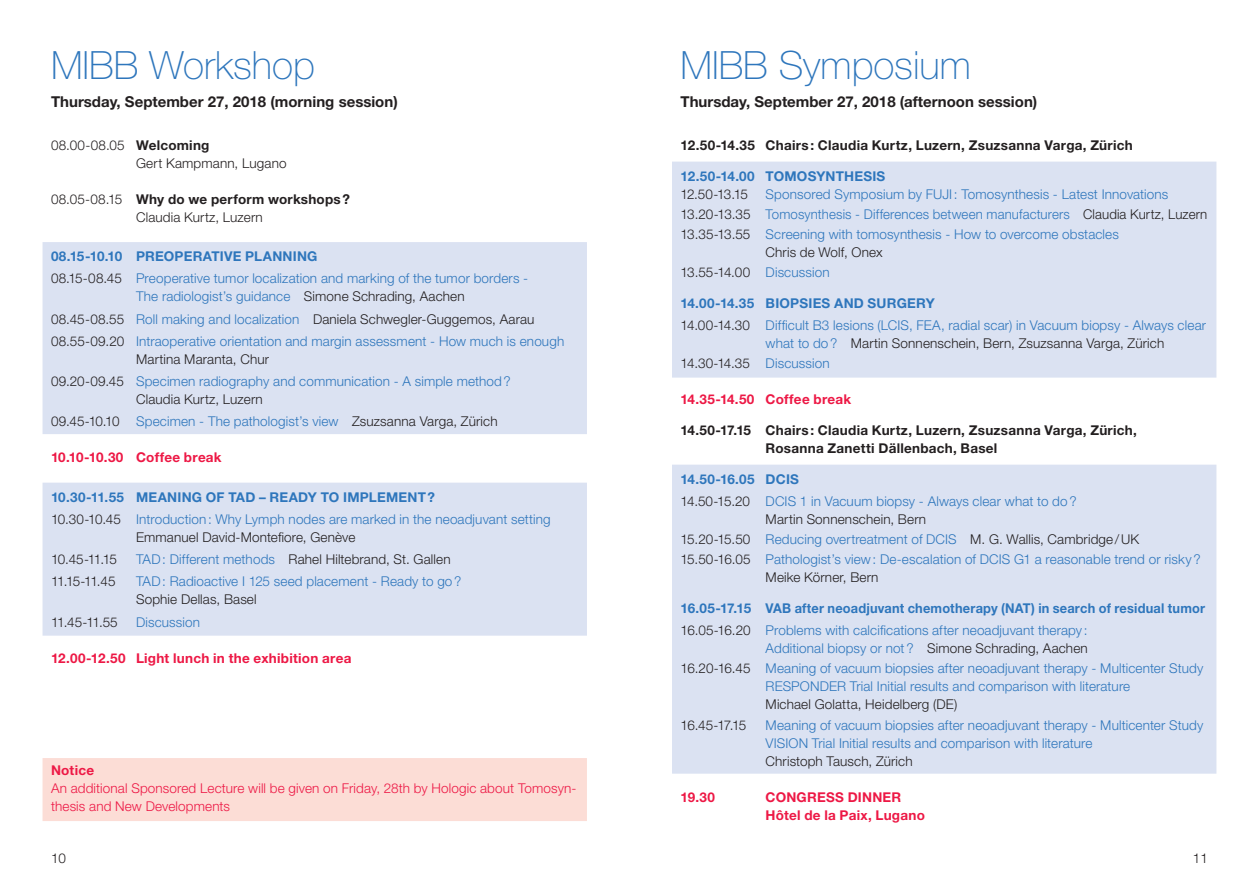
<style>
.page{position:relative;width:1259px;height:893px;background:#fff}
.page>*{position:absolute;margin:0;border:0;box-sizing:border-box;transform-origin:0 0}
.t1{font:100 39px "Helvetica Neue LT Std";color:#2e76bc}
.t2{font:700 15px "Helvetica Neue LT Std";color:#231f20}
.t3{font:300 13.5px/22.2px "Helvetica Neue LT Std";letter-spacing:.01em;color:#2e76bc}
.t4{font:300 13.5px/18px "Helvetica Neue LT Std";letter-spacing:.01em;color:#231f20}
.t5{font:700 13.5px/22.2px "Helvetica Neue LT Std";letter-spacing:.015em;color:#2e76bc}
.t6{font:700 13.5px/18px "Helvetica Neue LT Std";letter-spacing:.02em;color:#231f20}
.t7{font:700 13.5px/18px "Helvetica Neue LT Std";letter-spacing:.015em;color:#ed1845}
.t8{font:300 13.5px/18px "Helvetica Neue LT Std";letter-spacing:.01em;color:#ed1845}
.s1{font-weight:700}
.s2{color:#231f20}
.s3{color:#2e76bc}
.s4{font-weight:300;color:#231f20}
.s5{font-weight:300}
</style>
<div class="page">
<div style="left:43px;top:242px;width:544px;height:192px;background:#dbe2f2"></div>
<div style="left:43px;top:483px;width:544px;height:153px;background:#dbe2f2"></div>
<div style="left:672px;top:162px;width:544px;height:216px;background:#dbe2f2"></div>
<div style="left:672px;top:465px;width:544px;height:309px;background:#dbe2f2"></div>
<div style="left:43px;top:758px;width:544px;height:63px;background:#fcddd6"></div>
<h1 class="t1" style="left:51px;top:43px;width:265px">MIBB Workshop</h1>
<p class="t2" style="left:51px;top:92px;width:348px">Thursday, September 27, 2018 (morning session)</p>
<p class="t4" style="left:136px;top:136px;width:152px;text-indent:-85px">08.00-08.05 <span class="s1">Welcoming<br></span>Gert Kampmann, Lugano</p>
<p class="t4" style="left:51px;top:190px;width:300px;text-align:center">08.05-08.15 <span class="s1">Why do we perform workshops?<br></span>Claudia Kurtz, Luzern</p>
<p class="t3" style="left:51px;top:245px;width:479px"><span class="s1">08.15-10.10 PREOPERATIVE PLANNING<br></span><span class="s2">08.15-08.45</span> Preoperative tumor localization and marking of the tumor borders -</p>
<p class="t3" style="left:51px;top:285px;width:515px;text-indent:85px">The radiologist’s guidance <span class="s2">Simone Schrading, Aachen<br>08.45-08.55</span> Roll making and localization <span class="s2">Daniela Schwegler-Guggemos, Aarau<br>08.55-09.20</span> Intraoperative orientation and margin assessment - How much is enough</p>
<p class="t3" style="left:51px;top:348px;width:461px;text-indent:85px"><span class="s2">Martina Maranta, Chur<br>09.20-09.45</span> Specimen radiography and communication - A simple method?</p>
<p class="t4" style="left:51px;top:388px;width:448px;line-height:22.2px;text-indent:85px">Claudia Kurtz, Luzern<br>09.45-10.10 <span class="s3">Specimen - The pathologist’s view</span> Zsuzsanna Varga, Zürich</p>
<p class="t7" style="left:51px;top:448px;width:172px">10.10-10.30 Coffee break</p>
<p class="t3" style="left:51px;top:486px;width:501px"><span class="s1">10.30-11.55 MEANING OF TAD – READY TO IMPLEMENT?<br></span><span class="s2">10.30-10.45</span> Introduction: Why Lymph nodes are marked in the neoadjuvant setting</p>
<p class="t4" style="left:136px;top:528px;width:221px">Emmanuel David-Montefiore, Genève</p>
<p class="t4" style="left:51px;top:550px;width:68px">10.45-11.15</p>
<p class="t4" style="left:136px;top:550px;width:316px"><span class="s3">TAD: Different methods</span> Rahel Hiltebrand, St. Gallen</p>
<p class="t4" style="left:51px;top:572px;width:66px">11.15-11.45</p>
<p class="t3" style="left:136px;top:570px;width:327px">TAD: Radioactive I 125 seed placement - Ready to go?</p>
<p class="t4" style="left:136px;top:590px;width:122px">Sophie Dellas, Basel</p>
<p class="t4" style="left:51px;top:613px;width:68px">11.45-11.55</p>
<p class="t3" style="left:136px;top:610px;width:66px">Discussion</p>
<p class="t7" style="left:51px;top:649px;width:302px">12.00-12.50 Light lunch in the exhibition area</p>
<p class="t7" style="left:51px;top:761px;width:45px">Notice</p>
<p class="t8" style="left:51px;top:779px;width:527px">An additional Sponsored Lecture will be given on Friday, 28th by Hologic about Tomosyn&shy;thesis and New Developments</p>
<h1 class="t1" style="left:680px;top:43px;width:292px">MIBB Symposium</h1>
<p class="t2" style="left:680px;top:92px;width:358px">Thursday, September 27, 2018 (afternoon session)</p>
<p class="t6" style="left:680px;top:136px;width:454px">12.50-14.35 Chairs: Claudia Kurtz, Luzern, Zsuzsanna Varga, Zürich</p>
<p class="t5" style="left:680px;top:164px;width:206px">12.50-14.00 TOMOSYNTHESIS</p>
<p class="t4" style="left:680px;top:185px;width:69px">12.50-13.15</p>
<p class="t3" style="left:680px;top:184px;width:528px;line-height:20.1px;text-indent:85px">Sponsored Symposium by FUJI: Tomosynthesis - Latest Innovations<br><span class="s2">13.20-13.35</span> Tomosynthesis - Differences between manufacturers <span class="s2">Claudia Kurtz, Luzern<br>13.35-13.55</span> Screening with tomosynthesis - How to overcome obstacles</p>
<p class="t4" style="left:680px;top:242px;width:204px;line-height:20.1px;text-indent:85px">Chris de Wolf, Onex<br>13.55-14.00 <span class="s3">Discussion</span></p>
<p class="t3" style="left:680px;top:292px;width:527px"><span class="s1">14.00-14.35 BIOPSIES AND SURGERY<br></span><span class="s2">14.00-14.30</span> Difficult B3 lesions (LCIS, FEA, radial scar) in Vacuum biopsy - Always clear</p>
<p class="t4" style="left:680px;top:333px;width:485px;line-height:20.1px;text-indent:85px"><span class="s3">what to do?</span> Martin Sonnenschein, Bern, Zsuzsanna Varga, Zürich<br>14.30-14.35 <span class="s3">Discussion</span></p>
<p class="t7" style="left:680px;top:390px;width:172px">14.35-14.50 Coffee break</p>
<p class="t6" style="left:765px;top:421px;width:373px;text-indent:-85px">14.50-17.15 Chairs: Claudia Kurtz, Luzern, Zsuzsanna Varga, Zürich,<br>Rosanna Zanetti Dällenbach, Basel</p>
<p class="t3" style="left:680px;top:468px;width:397px"><span class="s1">14.50-16.05 DCIS<br></span><span class="s2">14.50-15.20</span> DCIS 1 in Vacuum biopsy - Always clear what to do?</p>
<p class="t3" style="left:680px;top:509px;width:521px;line-height:20.1px;text-indent:85px"><span class="s2">Martin Sonnenschein, Bern<br>15.20-15.50</span> Reducing overtreatment of DCIS <span class="s2">M. G. Wallis, Cambridge/UK<br>15.50-16.05</span> Pathologist’s view: De-escalation of DCIS G1 a reasonable trend or risky?</p>
<p class="t4" style="left:765px;top:568px;width:114px">Meike Körner, Bern</p>
<p class="t5" style="left:680px;top:597px;width:526px">16.05-17.15 VAB after neoadjuvant chemotherapy (NAT) in search of residual tumor<br><span class="s4">16.05-16.20</span> <span class="s5">Problems with calcifications after neoadjuvant therapy :</span></p>
<p class="t3" style="left:680px;top:638px;width:524px;line-height:20.1px;text-indent:85px">Additional biopsy or not? <span class="s2">Simone Schrading, Aachen<br>16.20-16.45</span> Meaning of vacuum biopsies after neoadjuvant therapy - Multicenter Study</p>
<p class="t3" style="left:765px;top:675px;width:366px">RESPONDER Trial Initial results and comparison with literature</p>
<p class="t4" style="left:765px;top:695px;width:193px">Michael Golatta, Heidelberg (DE)</p>
<p class="t4" style="left:680px;top:715px;width:67px">16.45-17.15</p>
<p class="t3" style="left:765px;top:715px;width:439px;line-height:18px">Meaning of vacuum biopsies after neoadjuvant therapy - Multicenter Study<br>VISION Trial Initial results and comparison with literature</p>
<p class="t4" style="left:765px;top:751px;width:149px">Christoph Tausch, Zürich</p>
<p class="t7" style="left:680px;top:787px;width:36px">19.30</p>
<p class="t7" style="left:765px;top:787px;width:161px">CONGRESS DINNER<br>Hôtel de la Paix, Lugano</p>
<p class="t4" style="left:51px;top:849px;width:17px">10</p>
<p class="t4" style="left:1193px;top:849px;width:17px">11</p>
</div>
